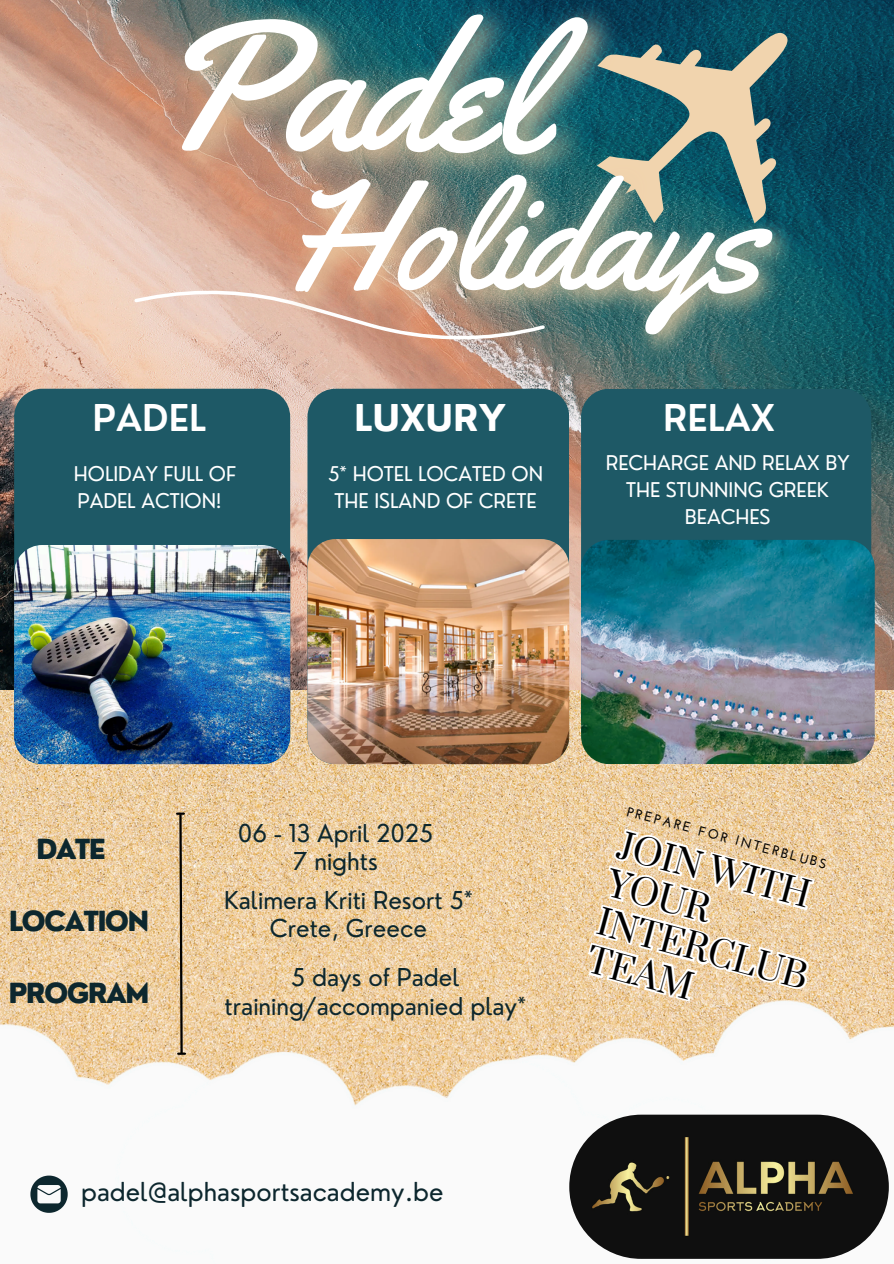
<style>
.page{position:relative;width:894px;height:1264px;background:#fff}
.page>*{position:absolute;margin:0;border:0;box-sizing:border-box;transform-origin:0 0}
.t1{font:184.35px "Yellowtail";color:#fff}
.t2{font:152.85px "Yellowtail";color:#fff}
.t3{font:600 36px "Nourd";color:#fff}
.t4{font:700 36px "Nourd";color:#fff}
.t5{font:34.35px "Prata";color:#000}
.t6{font:800 27px "Nourd";letter-spacing:-.065em;color:#0d272e}
.t7{font:25.5px "Nourd";color:#0d272e}
.t8{font:24px/28.2px "Nourd";color:#0d272e;text-align:center}
.t9{font:19.8px/27px "Nourd";color:#fff;text-align:center}
.t10{font:700 13.5px "Josefin Sans";color:#000}
</style>
<div class="page">
<img style="left:0;top:689px;width:893px;height:363px">
<img style="left:0;top:0;width:893px;height:689px">
<div style="left:14px;top:389px;width:276px;height:374px;background:#1e5966;border-radius:28px"></div>
<div style="left:307px;top:389px;width:262px;height:375px;background:#1e5966;border-radius:28px"></div>
<img style="left:307px;top:539px;width:262px;height:225px;border-radius:28px">
<img style="left:14px;top:545px;width:276px;height:219px">
<img style="left:466px;top:993px;width:427px;height:265px">
<img style="left:0;top:1017px;width:324px;height:196px">
<img style="left:116px;top:1052px;width:714px;height:207px">
<svg style="left:30px;top:1175px;width:38px;height:37px"></svg>
<div style="left:581px;top:389px;width:290px;height:356px;background:#1e5966;border-radius:28px"></div>
<img style="left:581px;top:540px;width:293px;height:223px;border-radius:28px">
<svg style="left:177px;top:812px;width:8px;height:243px;background:#a58f6f"></svg>
<img style="left:569px;top:1114px;width:319px;height:144px;border-radius:72px">
<img style="left:150px;top:0;width:484px;height:13px">
<img style="left:265px;top:145px;width:545px;height:230px">
<svg style="left:579px;top:819px;width:239px;height:186px"></svg>
<img style="left:134px;top:13px;width:659px;height:327px">
<p class="t1" style="left:285px;top:-30px;width:152px">ad</p>
<p class="t2" style="left:491px;top:139px;width:95px">id</p>
<p class="t3" style="left:92px;top:395px;width:115px">PADEL</p>
<p class="t9" style="left:74px;top:459px;width:164px;text-align:left">HOLIDAY FULL OF<br>PADEL ACTION!</p>
<p class="t9" style="left:605px;top:449px;width:245px">RECHARGE AND RELAX BY<br>THE STUNNING GREEK<br>BEACHES</p>
<h3 class="t4" style="left:354px;top:395px;width:153px">LUXURY</h3>
<h3 class="t3" style="left:663px;top:395px;width:113px">RELAX</h3>
<p class="t9" style="left:328px;top:459px;width:216px">5* HOTEL LOCATED ON<br>THE ISLAND OF CRETE</p>
<p class="t9" style="left:604px;top:476px;width:181px">(4 NIGH S, 3 DAYS)</p>
<h4 class="t6" style="left:36px;top:831px;width:71px">DATE</h4>
<h3 class="t6" style="left:9px;top:904px;width:142px">LOCATION</h3>
<h3 class="t6" style="left:9px;top:976px;width:142px">PROGRAM</h3>
<h3 class="t8" style="left:238px;top:818px;width:196px">06 - 13 April 2025</h3>
<p class="t8" style="left:293px;top:846px;width:86px">7 nights</p>
<p class="t8" style="left:224px;top:885px;width:250px">Kalimera Kriti Resort 5*<br>Crete, Greece</p>
<p class="t8" style="left:224px;top:963px;width:303px">5 days of Padel training/accompanied play*</p>
<p class="t10" style="left:628px;top:805px;width:207px;rotate:15deg">PREPARE FOR INTERBLUBS</p>
<h3 class="t5" style="left:624px;top:824px;width:199px;rotate:15deg">JOIN WITH</h3>
<h3 class="t5" style="left:593px;top:938px;width:110px;rotate:15deg">TEAM</h3>
<h3 class="t5" style="left:613px;top:862px;width:106px;rotate:15deg">YOUR</h3>
<h3 class="t5" style="left:603px;top:900px;width:218px;rotate:15deg">INTERCLUB</h3>
<p class="t7" style="left:81px;top:1175px;width:364px">padel@alphasportsacademy.be</p>
</div>
